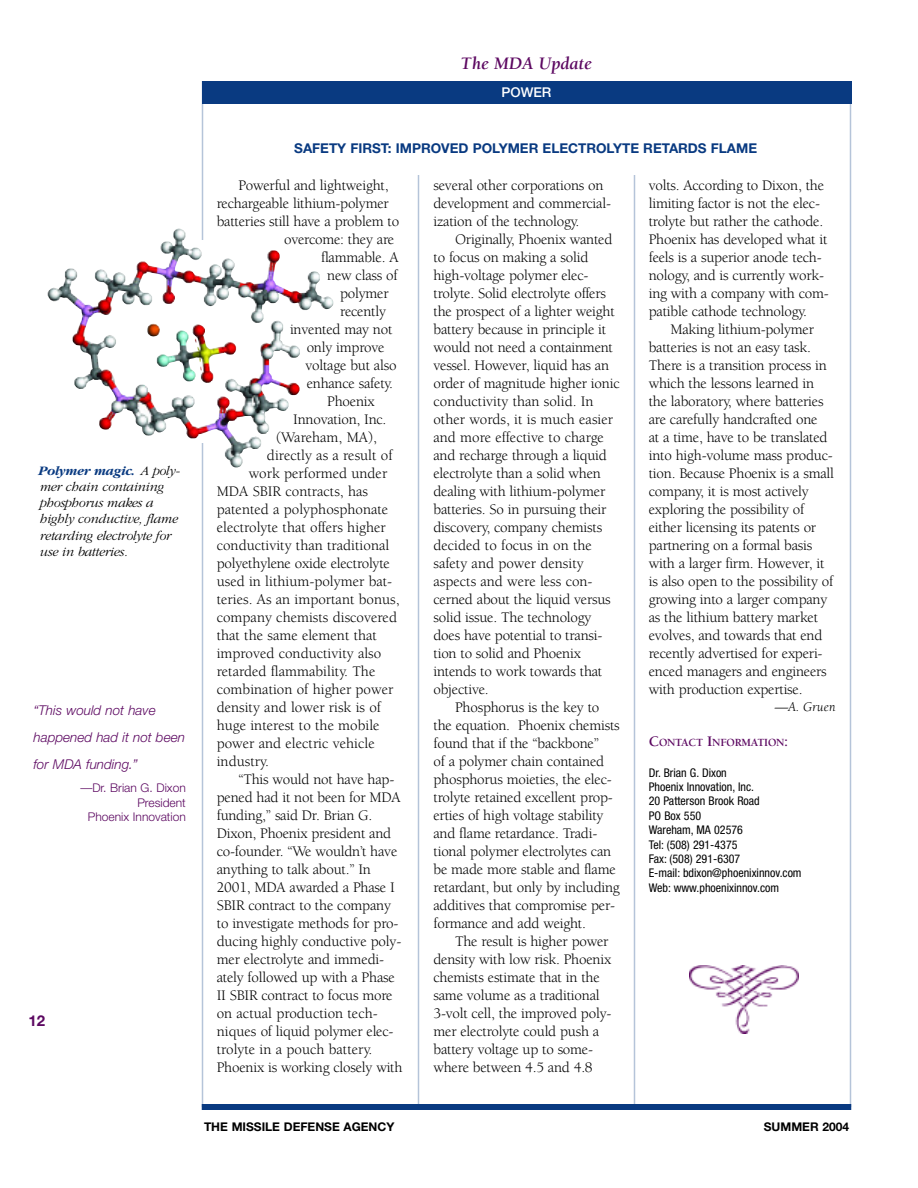
<style>
.page{position:relative;width:918px;height:1188px;background:#fff}
.page>*{position:absolute;margin:0;border:0;box-sizing:border-box;transform-origin:0 0}
.t1{font:italic 700 18px "Berkeley";color:#5c0861}
.t2{font:15px/18px "Berkeley";letter-spacing:-.015em;color:#000}
.t3{font:700 15px "Helvetica Neue";color:#5c0861}
.t4{font:italic 300 13.5px/16.2px "Garamond";letter-spacing:-.015em;color:#000}
.t5{font:italic 300 13.5px/27px "Helvetica Neue";color:#5c0861}
.t6{font:700 13.5px "Helvetica Neue";color:#093a81}
.t7{font:italic 13.5px "Berkeley";color:#000}
.t8{font:500 13.5px "Helvetica Neue";color:#fff}
.t9{font:condensed 12px/14.4px "Helvetica Neue";color:#000}
.t10{font:300 12px/14.4px "Helvetica Neue";color:#5c0861;text-align:right}
.t11{font:700 12px "Helvetica Neue";color:#000}
.t12{font:700 11.25px "Berkeley";letter-spacing:-.02em;color:#5c0861}
.s1{font-weight:700;color:#093a81}
.s2{font-size:15px}
</style>
<div class="page">
<hr style="left:202px;top:81px;width:1px;height:1026px;background:#b5c4d9">
<hr style="left:634px;top:151px;width:1px;height:958px;background:#b5c4d9">
<hr style="left:418px;top:147px;width:1px;height:959px;background:#b5c4d9">
<div style="left:215px;top:142px;width:621px;height:33px;background:#fff"></div>
<hr style="left:850px;top:81px;width:1px;height:1026px;background:#b5c4d9">
<div style="left:202px;top:81px;width:649px;height:23px;background:#093a81"></div>
<div style="left:202px;top:1104px;width:649px;height:6px;background:#093a81"></div>
<img style="left:689px;top:966px;width:109px;height:67px">
<svg style="left:196px;top:323px;width:13px;height:120px"></svg>
<img style="left:139px;top:228px;width:194px;height:95px">
<p class="t4" style="left:39px;top:462px;width:142px"><span class="s1">Polymer magic.</span> A poly&shy;mer chain containing phosphorus makes a highly conductive, flame retarding electrolyte for use in batteries.</p>
<p class="t5" style="left:33px;top:698px;width:153px">“This would not have happened had it not been for MDA funding.”</p>
<p class="t10" style="left:80px;top:782px;width:107px">—Dr. Brian G. Dixon<br>President<br>Phoenix Innovation</p>
<p class="t3" style="left:28px;top:1015px;width:18px">12</p>
<p class="t1" style="left:461px;top:57px;width:133px">The MDA Update</p>
<p class="t8" style="left:501px;top:88px;width:52px">POWER</p>
<p class="t6" style="left:294px;top:144px;width:464px">SAFETY FIRST: IMPROVED POLYMER ELECTROLYTE RETARDS FLAME</p>
<p class="t2" style="left:238px;top:177px;width:152px">Powerful and lightweight,</p>
<p class="t2" style="left:217px;top:195px;width:174px">rechargeable lithium-polymer</p>
<p class="t2" style="left:217px;top:213px;width:184px">batteries still have a problem to</p>
<p class="t2" style="left:284px;top:231px;width:112px">overcome: they are</p>
<p class="t2" style="left:321px;top:249px;width:79px">flammable. A</p>
<p class="t2" style="left:327px;top:267px;width:72px">new class of</p>
<p class="t2" style="left:340px;top:285px;width:50px">polymer</p>
<p class="t2" style="left:340px;top:303px;width:47px">recently</p>
<p class="t2" style="left:290px;top:321px;width:104px">invented may not</p>
<p class="t2" style="left:307px;top:339px;width:79px">only improve</p>
<p class="t2" style="left:305px;top:357px;width:93px">voltage but also</p>
<p class="t2" style="left:307px;top:375px;width:88px">enhance safety.</p>
<p class="t2" style="left:327px;top:393px;width:49px">Phoenix</p>
<p class="t2" style="left:293px;top:411px;width:95px">Innovation, Inc.</p>
<p class="t2" style="left:276px;top:429px;width:102px">(Wareham, MA),</p>
<p class="t2" style="left:267px;top:447px;width:127px">directly as a result of</p>
<p class="t2" style="left:249px;top:465px;width:140px">work performed under</p>
<p class="t2" style="left:217px;top:483px;width:153px">MDA SBIR contracts, has</p>
<p class="t2" style="left:217px;top:501px;width:173px">patented a polyphosphonate</p>
<p class="t2" style="left:217px;top:519px;width:171px">electrolyte that offers higher</p>
<p class="t2" style="left:217px;top:537px;width:174px">conductivity than traditional</p>
<p class="t2" style="left:217px;top:555px;width:175px">polyethylene oxide electrolyte</p>
<p class="t2" style="left:217px;top:573px;width:177px">used in lithium-polymer bat-</p>
<p class="t2" style="left:217px;top:591px;width:184px">teries. As an important bonus,</p>
<p class="t2" style="left:217px;top:609px;width:182px">company chemists discovered</p>
<p class="t2" style="left:217px;top:627px;width:162px">that the same element that</p>
<p class="t2" style="left:217px;top:645px;width:166px">improved conductivity also</p>
<p class="t2" style="left:217px;top:663px;width:160px">retarded flammability. The</p>
<p class="t2" style="left:217px;top:681px;width:178px">combination of higher power</p>
<p class="t2" style="left:217px;top:699px;width:166px">density and lower risk is of</p>
<p class="t2" style="left:217px;top:717px;width:164px">huge interest to the mobile</p>
<p class="t2" style="left:217px;top:735px;width:160px">power and electric vehicle</p>
<p class="t2" style="left:217px;top:753px;width:54px">industry.</p>
<p class="t2" style="left:238px;top:771px;width:158px">“This would not have hap-</p>
<p class="t2" style="left:217px;top:789px;width:186px">pened had it not been for MDA</p>
<p class="t2" style="left:217px;top:807px;width:157px">funding,” said Dr. Brian G.</p>
<p class="t2" style="left:217px;top:825px;width:176px">Dixon, Phoenix president and</p>
<p class="t2" style="left:217px;top:843px;width:182px">co-founder. “We wouldn’t have</p>
<p class="t2" style="left:217px;top:861px;width:156px">anything to talk about.” In</p>
<p class="t2" style="left:217px;top:879px;width:180px">2001, MDA awarded a Phase I</p>
<p class="t2" style="left:217px;top:897px;width:176px">SBIR contract to the company</p>
<p class="t2" style="left:217px;top:915px;width:183px">to investigate methods for pro-</p>
<p class="t2" style="left:217px;top:933px;width:186px">ducing highly conductive poly-</p>
<p class="t2" style="left:217px;top:951px;width:169px">mer electrolyte and immedi-</p>
<p class="t2" style="left:217px;top:969px;width:180px">ately followed up with a Phase</p>
<p class="t2" style="left:217px;top:987px;width:177px">II SBIR contract to focus more</p>
<p class="t2" style="left:217px;top:1005px;width:163px">on actual production tech-</p>
<p class="t2" style="left:217px;top:1023px;width:178px">niques of liquid polymer elec-</p>
<p class="t2" style="left:217px;top:1041px;width:157px">trolyte in a pouch battery.</p>
<p class="t2" style="left:217px;top:1059px;width:187px">Phoenix is working closely with</p>
<p class="t2" style="left:433px;top:177px;width:179px">several other corporations on development and commercial&shy;ization of the technology.</p>
<p class="t2" style="left:433px;top:231px;width:188px;text-indent:22px">Originally, Phoenix wanted to focus on making a solid high-voltage polymer elec&shy;trolyte. Solid electrolyte offers the prospect of a lighter weight battery because in principle it would not need a containment vessel. However, liquid has an order of magnitude higher ionic conductivity than solid. In other words, it is much easier and more effective to charge and recharge through a liquid electrolyte than a solid when dealing with lithium-polymer batteries. So in pursuing their discovery, company chemists decided to focus in on the safety and power density aspects and were less con&shy;cerned about the liquid versus solid issue. The technology does have potential to transi&shy;tion to solid and Phoenix intends to work towards that objective.</p>
<p class="t2" style="left:433px;top:699px;width:188px;text-indent:22px">Phosphorus is the key to the equation. Phoenix chemists found that if the “backbone”<br>of a polymer chain contained phosphorus moieties, the elec&shy;trolyte retained excellent prop&shy;erties of high voltage stability and flame retardance. Tradi&shy;tional polymer electrolytes can be made more stable and flame retardant, but only by including additives that compromise per&shy;formance and add weight.</p>
<p class="t2" style="left:433px;top:933px;width:179px;text-indent:22px">The result is higher power density with low risk. Phoenix chemists estimate that in the same volume as a traditional<br>3-volt cell, the improved poly&shy;mer electrolyte could push a battery voltage up to some&shy;where between 4.5 and 4.8</p>
<p class="t2" style="left:649px;top:177px;width:182px">volts. According to Dixon, the limiting factor is not the elec&shy;trolyte but rather the cathode.<br>Phoenix has developed what it feels is a superior anode tech&shy;nology, and is currently work&shy;ing with a company with com&shy;patible cathode technology.</p>
<p class="t2" style="left:649px;top:321px;width:187px;text-indent:22px">Making lithium-polymer batteries is not an easy task.<br>There is a transition process in which the lessons learned in the laboratory, where batteries are carefully handcrafted one<br>at a time, have to be translated into high-volume mass produc&shy;tion. Because Phoenix is a small company, it is most actively exploring the possibility of either licensing its patents or partnering on a formal basis with a larger firm. However, it is also open to the possibility of growing into a larger company as the lithium battery market evolves, and towards that end recently advertised for experi&shy;enced managers and engineers with production expertise.</p>
<p class="t7" style="left:775px;top:701px;width:62px">—A. Gruen</p>
<p class="t12" style="left:649px;top:738px;width:141px"><span class="s2">C</span>ONTACT <span class="s2">I</span>NFORMATION<span class="s2">:</span></p>
<p class="t9" style="left:649px;top:766px;width:154px">Dr. Brian G. Dixon<br>Phoenix Innovation, Inc.<br>20 Patterson Brook Road<br>PO Box 550<br>Wareham, MA 02576<br>Tel: (508) 291-4375<br>Fax: (508) 291-6307<br>E-mail: bdixon@phoenixinnov.com<br>Web: www.phoenixinnov.com</p>
<p class="t11" style="left:204px;top:1123px;width:192px">THE MISSILE DEFENSE AGENCY</p>
<p class="t11" style="left:764px;top:1123px;width:87px">SUMMER 2004</p>
</div>
